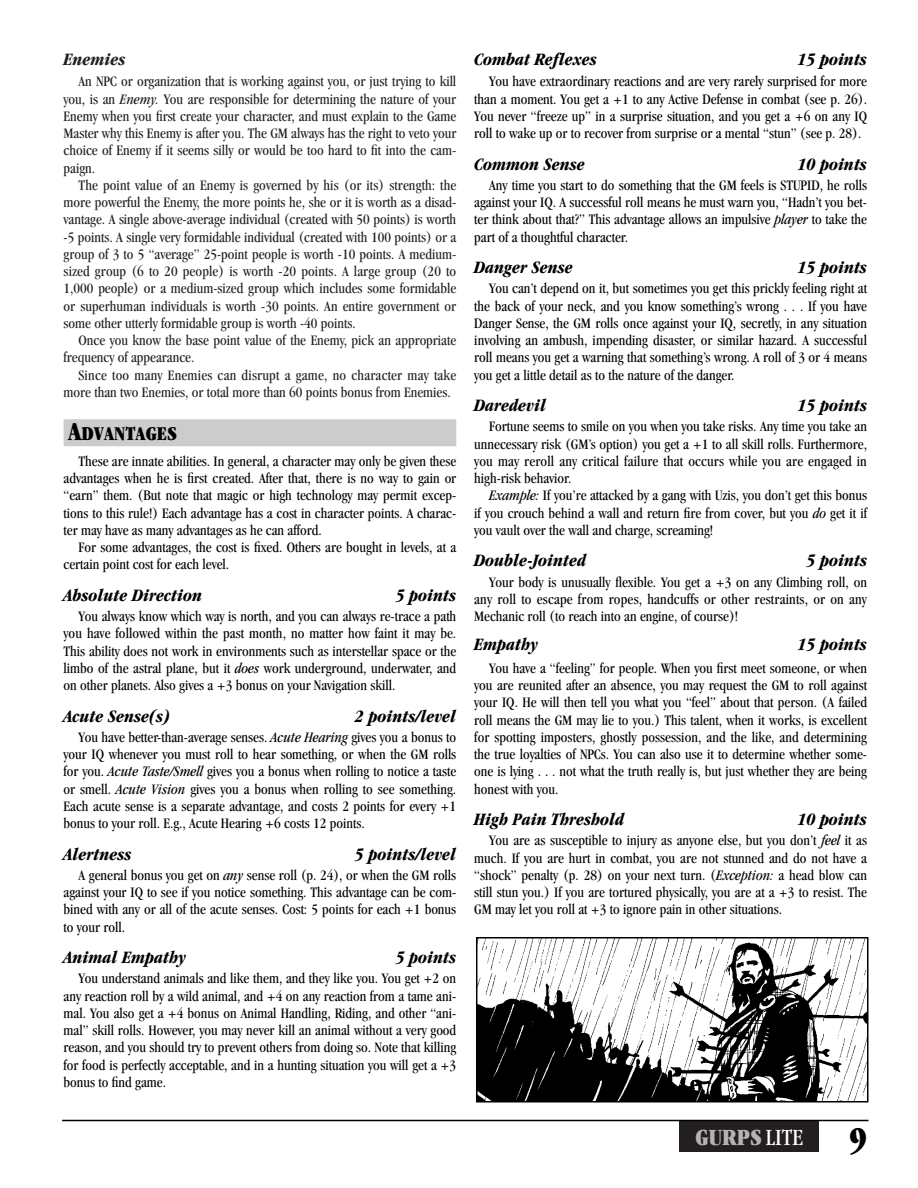
<style>
.page{position:relative;width:918px;height:1188px;background:#fff}
.page>*{position:absolute;margin:0;border:0;box-sizing:border-box;transform-origin:0 0}
.t1{font:ultra-condensed 36px "Garamond";color:#000}
.t2{font:ultra-condensed 24px "Garamond";color:#b3b3b3}
.t3{font:ultra-condensed 20.25px "Garamond";color:#000}
.t4{font:italic 700 condensed 18px "Garamond";color:#000}
.t5{font:italic 700 condensed 18px "Garamond";color:#231f20}
.t6{font:condensed 15px/17.2px "Garamond";color:#000;text-align:justify}
.t7{font:condensed 15px/17.2px "Garamond";color:#231f20;text-align:justify}
.s1{font-style:italic}
.s2{font-size:27px}
.s3{font-stretch:condensed;color:#fff}
</style>
<div class="page">
<div style="left:680px;top:1120px;width:139px;height:32px;background:#231f20"></div>
<div style="left:64px;top:419px;width:392px;height:27px;background:#ccc"></div>
<hr style="left:62px;top:1120px;width:806px;height:1px;background:#000">
<img style="left:479px;top:940px;width:386px;height:159px">
<div style="left:476px;top:937px;width:392px;height:165px;border:2px solid #000"></div>
<p class="t5" style="left:64px;top:52px;width:63px">Enemies</p>
<p class="t7" style="left:64px;top:74px;width:394px;text-indent:15px">An NPC or organization that is working against you, or just trying to kill you, is an <span class="s1">Enemy.</span> You are responsible for determining the nature of your Enemy when you first create your character, and must explain to the Game Master why this Enemy is after you. The GM always has the right to veto your choice of Enemy if it seems silly or would be too hard to fit into the cam&shy;paign.</p>
<p class="t7" style="left:64px;top:178px;width:394px;text-indent:15px">The point value of an Enemy is governed by his (or its) strength: the more powerful the Enemy, the more points he, she or it is worth as a disad&shy;vantage. A single above-average individual (created with 50 points) is worth -5 points. A single very formidable individual (created with 100 points) or a group of 3 to 5 “average” 25-point people is worth -10 points. A medium&shy;sized group (6 to 20 people) is worth -20 points. A large group (20 to 1,000 people) or a medium-sized group which includes some formidable or superhuman individuals is worth -30 points. An entire government or some other utterly formidable group is worth -40 points.</p>
<p class="t7" style="left:64px;top:333px;width:394px;text-indent:15px">Once you know the base point value of the Enemy, pick an appropriate frequency of appearance.</p>
<p class="t7" style="left:64px;top:367px;width:394px;text-indent:15px">Since too many Enemies can disrupt a game, no character may take more than two Enemies, or total more than 60 points bonus from Enemies.</p>
<h3 class="t3" style="left:68px;top:426px;width:111px"><span class="s2">A</span>DVANTAGES</h3>
<p class="t6" style="left:64px;top:454px;width:394px;text-indent:15px">These are innate abilities. In general, a character may only be given these advantages when he is first created. After that, there is no way to gain or “earn” them. (But note that magic or high technology may permit excep&shy;tions to this rule!) Each advantage has a cost in character points. A charac&shy;ter may have as many advantages as he can afford.</p>
<p class="t6" style="left:64px;top:540px;width:394px;text-indent:15px">For some advantages, the cost is fixed. Others are bought in levels, at a certain point cost for each level.</p>
<p class="t4" style="left:64px;top:588px;width:140px">Absolute Direction</p>
<p class="t4" style="left:396px;top:588px;width:62px">5 points</p>
<p class="t6" style="left:64px;top:609px;width:394px;text-indent:15px">You always know which way is north, and you can always re-trace a path you have followed within the past month, no matter how faint it may be.<br>This ability does not work in environments such as interstellar space or the limbo of the astral plane, but it <span class="s1">does</span> work underground, underwater, and on other planets. Also gives a +3 bonus on your Navigation skill.</p>
<p class="t4" style="left:64px;top:709px;width:108px">Acute Sense(s)</p>
<p class="t4" style="left:355px;top:709px;width:103px">2 points/level</p>
<p class="t6" style="left:64px;top:730px;width:394px;text-indent:15px">You have better-than-average senses. <span class="s1">Acute Hearing</span> gives you a bonus to your IQ whenever you must roll to hear something, or when the GM rolls for you. <span class="s1">Acute Taste/Smell</span> gives you a bonus when rolling to notice a taste or smell. <span class="s1">Acute Vision</span> gives you a bonus when rolling to see something.<br>Each acute sense is a separate advantage, and costs 2 points for every +1 bonus to your roll. E.g., Acute Hearing +6 costs 12 points.</p>
<p class="t4" style="left:64px;top:847px;width:69px">Alertness</p>
<p class="t4" style="left:355px;top:847px;width:103px">5 points/level</p>
<p class="t6" style="left:64px;top:868px;width:394px;text-indent:15px">A general bonus you get on <span class="s1">any</span> sense roll (p. 24), or when the GM rolls against your IQ to see if you notice something. This advantage can be com&shy;bined with any or all of the acute senses. Cost: 5 points for each +1 bonus to your roll.</p>
<p class="t4" style="left:64px;top:950px;width:124px">Animal Empathy</p>
<p class="t4" style="left:396px;top:950px;width:62px">5 points</p>
<p class="t6" style="left:64px;top:971px;width:394px;text-indent:15px">You understand animals and like them, and they like you. You get +2 on any reaction roll by a wild animal, and +4 on any reaction from a tame ani&shy;mal. You also get a +4 bonus on Animal Handling, Riding, and other “ani&shy;mal” skill rolls. However, you may never kill an animal without a very good reason, and you should try to prevent others from doing so. Note that killing for food is perfectly acceptable, and in a hunting situation you will get a +3 bonus to find game.</p>
<p class="t4" style="left:474px;top:52px;width:124px">Combat Reflexes</p>
<p class="t4" style="left:798px;top:52px;width:71px">15 points</p>
<p class="t6" style="left:474px;top:74px;width:394px;text-indent:15px">You have extraordinary reactions and are very rarely surprised for more than a moment. You get a +1 to any Active Defense in combat (see p. 26).<br>You never “freeze up” in a surprise situation, and you get a +6 on any IQ roll to wake up or to recover from surprise or a mental “stun” (see p. 28).</p>
<p class="t4" style="left:474px;top:157px;width:112px">Common Sense</p>
<p class="t4" style="left:798px;top:157px;width:71px">10 points</p>
<p class="t6" style="left:474px;top:178px;width:394px;text-indent:15px">Any time you start to do something that the GM feels is STUPID, he rolls against your IQ. A successful roll means he must warn you, “Hadn’t you bet&shy;ter think about that?” This advantage allows an impulsive <span class="s1">player</span> to take the part of a thoughtful character.</p>
<p class="t4" style="left:474px;top:260px;width:100px">Danger Sense</p>
<p class="t4" style="left:798px;top:260px;width:71px">15 points</p>
<p class="t6" style="left:474px;top:281px;width:394px;text-indent:15px">You can’t depend on it, but sometimes you get this prickly feeling right at the back of your neck, and you know something’s wrong . . . If you have Danger Sense, the GM rolls once against your IQ, secretly, in any situation involving an ambush, impending disaster, or similar hazard. A successful roll means you get a warning that something’s wrong. A roll of 3 or 4 means you get a little detail as to the nature of the danger.</p>
<p class="t4" style="left:474px;top:398px;width:73px">Daredevil</p>
<p class="t4" style="left:798px;top:398px;width:71px">15 points</p>
<p class="t6" style="left:474px;top:419px;width:394px;text-indent:15px">Fortune seems to smile on you when you take risks. Any time you take an unnecessary risk (GM’s option) you get a +1 to all skill rolls. Furthermore, you may reroll any critical failure that occurs while you are engaged in high-risk behavior.</p>
<p class="t6" style="left:474px;top:488px;width:394px;text-indent:15px"><span class="s1">Example:</span> If you’re attacked by a gang with Uzis, you don’t get this bonus if you crouch behind a wall and return fire from cover, but you <span class="s1">do</span> get it if you vault over the wall and charge, screaming!</p>
<p class="t4" style="left:474px;top:554px;width:113px">Double-Jointed</p>
<p class="t4" style="left:807px;top:554px;width:62px">5 points</p>
<p class="t6" style="left:474px;top:574px;width:394px;text-indent:15px">Your body is unusually flexible. You get a +3 on any Climbing roll, on any roll to escape from ropes, handcuffs or other restraints, or on any Mechanic roll (to reach into an engine, of course)!</p>
<p class="t4" style="left:474px;top:637px;width:65px">Empathy</p>
<p class="t4" style="left:798px;top:637px;width:71px">15 points</p>
<p class="t6" style="left:474px;top:661px;width:394px;text-indent:15px">You have a “feeling” for people. When you first meet someone, or when you are reunited after an absence, you may request the GM to roll against your IQ. He will then tell you what you “feel” about that person. (A failed roll means the GM may lie to you.) This talent, when it works, is excellent for spotting imposters, ghostly possession, and the like, and determining the true loyalties of NPCs. You can also use it to determine whether some&shy;one is lying . . . not what the truth really is, but just whether they are being honest with you.</p>
<p class="t4" style="left:474px;top:812px;width:151px">High Pain Threshold</p>
<p class="t4" style="left:798px;top:812px;width:71px">10 points</p>
<p class="t6" style="left:474px;top:833px;width:394px;text-indent:15px">You are as susceptible to injury as anyone else, but you don’t <span class="s1">feel</span> it as much. If you are hurt in combat, you are not stunned and do not have a “shock” penalty (p. 28) on your next turn. (<span class="s1">Exception:</span> a head blow can still stun you.) If you are tortured physically, you are at a +3 to resist. The GM may let you roll at +3 to ignore pain in other situations.</p>
<h2 class="t2" style="left:695px;top:1128px;width:109px">GURPS <span class="s3">LITE</span></h2>
<h1 class="t1" style="left:849px;top:1126px;width:19px">9</h1>
</div>
